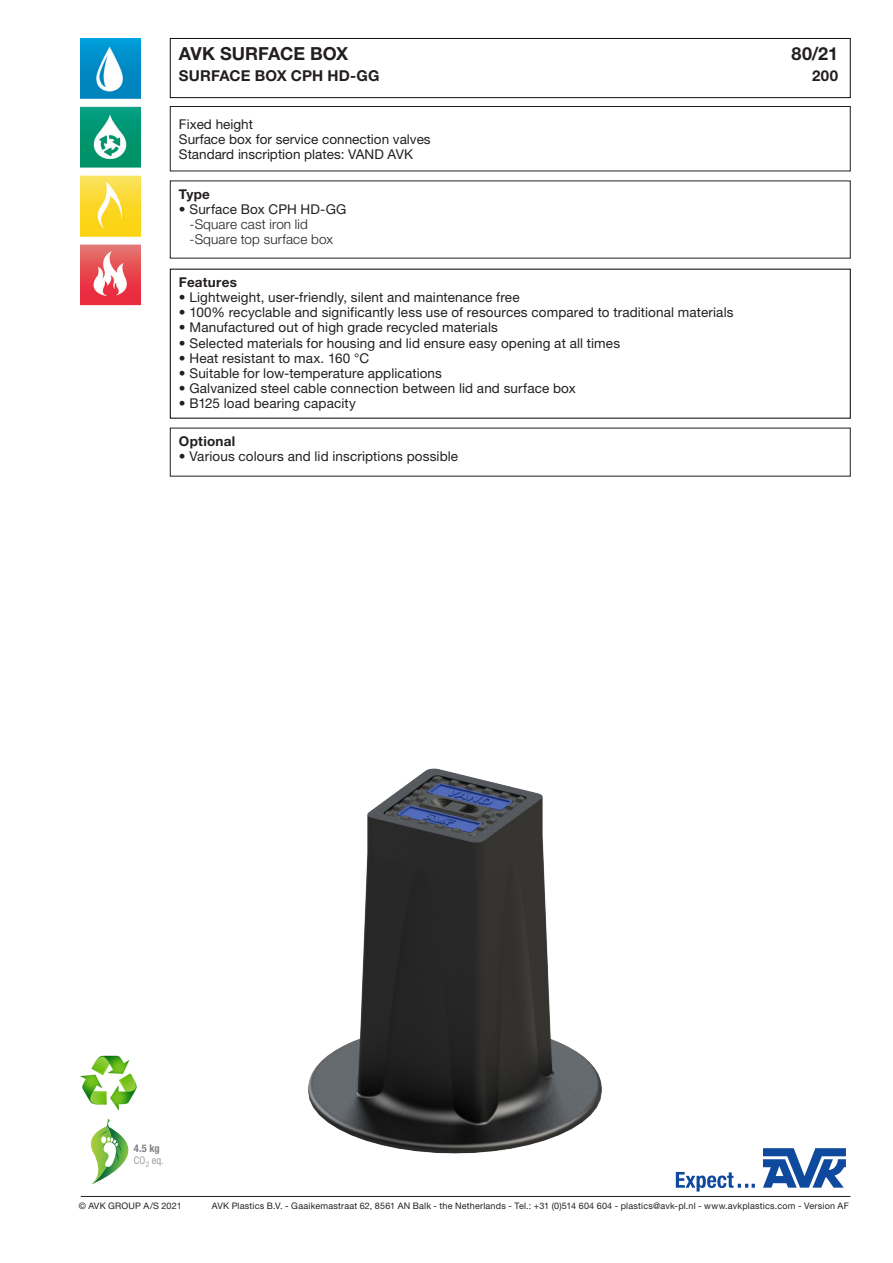
<style>
.page{position:relative;width:893px;height:1263px;background:#fff}
.page>*{position:absolute;margin:0;border:0;box-sizing:border-box;transform-origin:0 0}
.Headline{font:700 18px "Helvetica Neue LT Pro";color:#231f20}
.Sub-headline{font:700 15px "Helvetica Neue LT Pro";letter-spacing:.01em;color:#231f20}
.Body_copy{font:13.5px "Helvetica Neue LT Pro";letter-spacing:.01em;color:#231f20}
.Body_copy-2{font:300 13.5px "Helvetica Neue LT Pro";letter-spacing:.01em;color:#231f20}
.body_copy_bullet{font:700 13.5px "Helvetica Neue LT Pro";letter-spacing:.02em;color:#231f20}
.Body_copy_headline{font:700 13.5px "Helvetica Neue LT Pro";letter-spacing:.02em;color:#231f20}
.Body_copy-3{font:300 condensed 10.5px "Helvetica Neue LT Pro";color:#808285}
.Body_copy-4{font:700 condensed 10.5px "Helvetica Neue LT Pro";color:#808285}
.Address_and_copyrigh{font:9px "Helvetica Neue LT Pro";letter-spacing:.025em;color:#231f20}
</style>
<div class="page">
<div style="left:170px;top:38px;width:680px;height:60px;border:1px solid #0c1010"></div>
<div style="left:170px;top:106px;width:680px;height:65px;border:1px solid #231f20"></div>
<img style="left:81px;top:38px;width:59px;height:268px">
<svg style="left:763px;top:1148px;width:83px;height:40px"></svg>
<svg style="left:751px;top:1183px;width:4px;height:5px"></svg>
<hr style="left:81px;top:1196px;width:769px;height:1px;background:#231f20">
<img style="left:308px;top:768px;width:441px;height:424px">
<img style="left:80px;top:1055px;width:57px;height:56px">
<svg style="left:90px;top:1118px;width:39px;height:66px"></svg>
<p class="Headline" style="left:179px;top:42px;width:171px">AVK SURFACE BOX</p>
<p class="Headline" style="left:792px;top:42px;width:48px">80/21</p>
<p class="Sub-headline" style="left:179px;top:66px;width:202px">SURFACE BOX CPH HD-GG</p>
<p class="Sub-headline" style="left:812px;top:66px;width:27px">200</p>
<p class="Body_copy" style="left:179px;top:116px;width:76px">Fixed height</p>
<p class="Body_copy" style="left:179px;top:131px;width:253px">Surface box for service connection valves</p>
<p class="Body_copy" style="left:179px;top:146px;width:236px">Standard inscription plates: VAND AVK</p>
<p class="body_copy_bullet" style="left:179px;top:186px;width:33px">Type</p>
<p class="Body_copy" style="left:179px;top:201px;width:169px">• Surface Box CPH HD-GG</p>
<p class="Body_copy-2" style="left:190px;top:216px;width:120px">-Square cast iron lid</p>
<p class="Body_copy-2" style="left:190px;top:231px;width:145px">-Square top surface box</p>
<p class="Body_copy_headline" style="left:179px;top:274px;width:60px">Features</p>
<p class="Body_copy" style="left:179px;top:290px;width:342px">• Lightweight, user-friendly, silent and maintenance free</p>
<p class="Body_copy" style="left:179px;top:305px;width:556px">• 100% recyclable and significantly less use of resources compared to traditional materials</p>
<p class="Body_copy" style="left:179px;top:320px;width:320px">• Manufactured out of high grade recycled materials</p>
<p class="Body_copy" style="left:179px;top:335px;width:443px">• Selected materials for housing and lid ensure easy opening at all times</p>
<p class="Body_copy" style="left:179px;top:350px;width:192px">• Heat resistant to max. 160 °C</p>
<p class="Body_copy" style="left:179px;top:365px;width:265px">• Suitable for low-temperature applications</p>
<p class="Body_copy" style="left:179px;top:380px;width:398px">• Galvanized steel cable connection between lid and surface box</p>
<p class="Body_copy" style="left:179px;top:395px;width:178px">• B125 load bearing capacity</p>
<p class="body_copy_bullet" style="left:179px;top:433px;width:58px">Optional</p>
<p class="Body_copy" style="left:179px;top:449px;width:281px">• Various colours and lid inscriptions possible</p>
<p class="Body_copy-4" style="left:134px;top:1141px;width:28px">4.5 kg</p>
<p class="Body_copy-3" style="left:134px;top:1154px;width:31px">CO<sub>2</sub> eq.</p>
<p class="Address_and_copyrigh" style="left:79px;top:1201px;width:105px">© AVK GROUP A/S 2021</p>
<p class="Address_and_copyrigh" style="left:212px;top:1201px;width:638px">AVK Plastics B.V. - Gaaikemastraat 62, 8561 AN Balk - the Netherlands - Tel.: +31 (0)514 604 604 - plastics@avk-pl.nl - www.avkplastics.com - Version AF</p>
</div>
